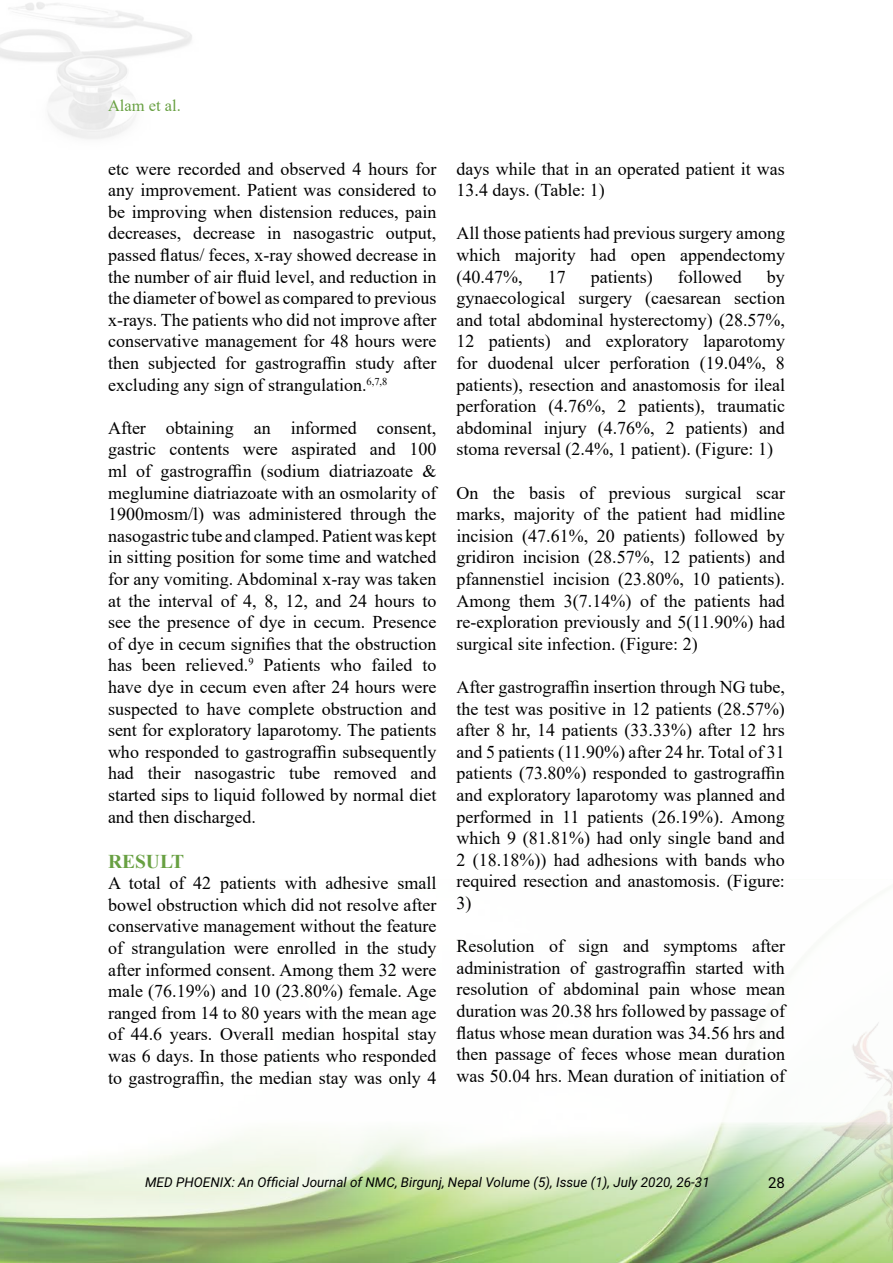
<style>
.page{position:relative;width:893px;height:1263px;background:#fff}
.page>*{position:absolute;margin:0;border:0;box-sizing:border-box;transform-origin:0 0}
.t1{font:700 19.5px "Times New Roman";color:#68a042}
.t2{font:18px/21.6px "Times New Roman";color:#000;text-align:justify}
.t3{font:16.5px "Times New Roman";color:#68a042}
.t4{font:15px "Roboto";color:#000}
.t5{font:italic 13.5px "Roboto";color:#000}
</style>
<div class="page">
<img style="left:0;top:1122px;width:893px;height:141px">
<img style="left:818px;top:1022px;width:75px;height:231px">
<p class="t3" style="left:108px;top:94px;width:74px">Alam et al.</p>
<p class="t2" style="left:108px;top:157px;width:330px">etc were recorded and observed 4 hours for any improvement. Patient was considered to be improving when distension reduces, pain decreases, decrease in nasogastric output, passed flatus/ feces, x-ray showed decrease in the number of air fluid level, and reduction in the diameter of bowel as compared to previous x-rays. The patients who did not improve after conservative management for 48 hours were then subjected for gastrograffin study after excluding any sign of strangulation.<sup>6,7,8</sup></p>
<p class="t2" style="left:108px;top:416px;width:330px">After obtaining an informed consent, gastric contents were aspirated and 100 ml of gastrograffin (sodium diatriazoate &amp; meglumine diatriazoate with an osmolarity of 1900mosm/l) was administered through the nasogastric tube and clamped. Patient was kept in sitting position for some time and watched for any vomiting. Abdominal x-ray was taken at the interval of 4, 8, 12, and 24 hours to see the presence of dye in cecum. Presence of dye in cecum signifies that the obstruction has been relieved.<sup>9</sup> Patients who failed to have dye in cecum even after 24 hours were suspected to have complete obstruction and sent for exploratory laparotomy. The patients who responded to gastrograffin subsequently had their nasogastric tube removed and started sips to liquid followed by normal diet and then discharged.</p>
<p class="t1" style="left:108px;top:847px;width:78px">RESULT</p>
<p class="t2" style="left:108px;top:872px;width:330px">A total of 42 patients with adhesive small bowel obstruction which did not resolve after conservative management without the feature of strangulation were enrolled in the study after informed consent. Among them 32 were male (76.19%) and 10 (23.80%) female. Age ranged from 14 to 80 years with the mean age of 44.6 years. Overall median hospital stay was 6 days. In those patients who responded to gastrograffin, the median stay was only 4</p>
<p class="t2" style="left:457px;top:157px;width:330px">days while that in an operated patient it was<br>13.4 days. (Table: 1)</p>
<p class="t2" style="left:457px;top:222px;width:330px">All those patients had previous surgery among which majority had open appendectomy (40.47%,</p>
<p class="t2" style="left:457px;top:265px;width:330px;text-indent:310px">by gynaecological surgery (caesarean section and total abdominal hysterectomy) (28.57%, 12 patients) and exploratory laparotomy for duodenal ulcer perforation (19.04%, 8 patients), resection and anastomosis for ileal perforation (4.76%, 2 patients), traumatic abdominal injury (4.76%, 2 patients) and stoma reversal (2.4%, 1 patient). (Figure: 1)</p>
<p class="t2" style="left:457px;top:481px;width:330px">On the basis of previous surgical scar marks, majority of the patient had midline incision (47.61%, 20 patients) followed by gridiron incision (28.57%, 12 patients) and pfannenstiel incision (23.80%, 10 patients).<br>Among them 3(7.14%) of the patients had re-exploration previously and 5(11.90%) had surgical site infection. (Figure: 2)</p>
<p class="t2" style="left:457px;top:675px;width:330px">After gastrograffin insertion through NG tube, the test was positive in 12 patients (28.57%) after 8 hr, 14 patients (33.33%) after 12 hrs and 5 patients (11.90%) after 24 hr. Total of 31 patients (73.80%) responded to gastrograffin and exploratory laparotomy was planned and performed in 11 patients (26.19%). Among which 9 (81.81%) had only single band and 2 (18.18%)) had adhesions with bands who required resection and anastomosis. (Figure:<br>3)</p>
<p class="t2" style="left:457px;top:935px;width:330px">Resolution of sign and symptoms after administration of gastrograffin started with resolution of abdominal pain whose mean duration was 20.38 hrs followed by passage of flatus whose mean duration was 34.56 hrs and then passage of feces whose mean duration was 50.04 hrs. Mean duration of initiation of</p>
<p class="t2" style="left:548px;top:265px;width:19px">17</p>
<p class="t2" style="left:591px;top:265px;width:63px">patients)</p>
<p class="t2" style="left:678px;top:265px;width:65px">followed</p>
<p class="t5" style="left:145px;top:1172px;width:566px">MED PHOENIX: An Official Journal of NMC, Birgunj, Nepal Volume (5), Issue (1), July 2020, 26-31</p>
<p class="t4" style="left:768px;top:1172px;width:18px">28</p>
</div>
